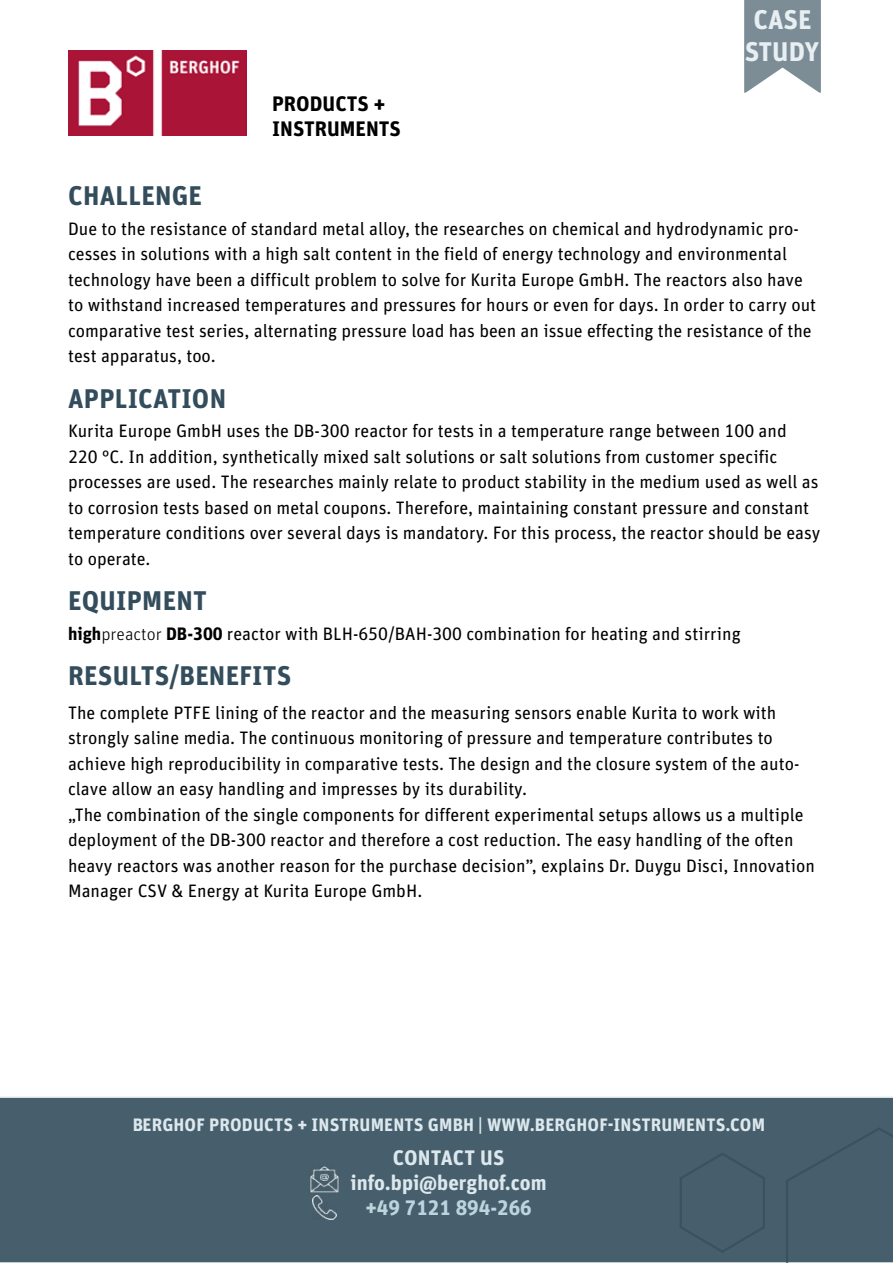
<style>
.page{position:relative;width:893px;height:1263px;background:#fff}
.page>*{position:absolute;margin:0;border:0;box-sizing:border-box;transform-origin:0 0}
.t1{font:700 27px "Unit Pro";letter-spacing:.01em;color:#334d5c}
.t2{font:700 27px/32.4px "Unit Pro";color:#e7edf0;text-align:center}
.t3{font:700 21px/25.2px "Unit Pro";color:#e7edf0;text-align:center}
.t4{font:700 21px/25.2px "Unit Pro";color:#000}
.t5{font:700 21px "Unit Pro";color:#d1dce2}
.t6{font:18px/25.5px "Unit Pro";color:#000}
.t7{font:700 18px "Unit Pro";letter-spacing:.01em;color:#e7edf0}
.s1{font-weight:700}
.s2{font-weight:300}
</style>
<div class="page">
<div style="left:0;top:1096px;width:893px;height:167px;background:#475f6c"></div>
<div style="left:678px;top:1151px;width:88px;height:103px;background:#475f6c"></div>
<div style="left:785px;top:1126px;width:108px;height:137px;background:#475f6c"></div>
<img style="left:312px;top:1196px;width:24px;height:24px">
<img style="left:68px;top:51px;width:179px;height:85px">
<svg style="left:744px;top:0;width:77px;height:93px;background:#8d9ba4"></svg>
<img style="left:309px;top:1165px;width:30px;height:30px">
<p class="t4" style="left:272px;top:90px;width:130px">PRODUCTS +<br>INSTRUMENTS</p>
<h1 class="t2" style="left:744px;top:2px;width:77px">CASE<br>STUDY</h1>
<h1 class="t1" style="left:68px;top:176px;width:135px">CHALLENGE</h1>
<p class="t6" style="left:68px;top:215px;width:750px">Due to the resistance of standard metal alloy, the researches on chemical and hydrodynamic pro&shy;cesses in solutions with a high salt content in the field of energy technology and environmental technology have been a difficult problem to solve for Kurita Europe GmbH. The reactors also have to withstand increased temperatures and pressures for hours or even for days. In order to carry out comparative test series, alternating pressure load has been an issue effecting the resistance of the test apparatus, too.</p>
<h1 class="t1" style="left:68px;top:378px;width:160px">APPLICATION</h1>
<p class="t6" style="left:68px;top:417px;width:754px">Kurita Europe GmbH uses the DB-300 reactor for tests in a temperature range between 100 and 220 °C. In addition, synthetically mixed salt solutions or salt solutions from customer specific processes are used. The researches mainly relate to product stability in the medium used as well as to corrosion tests based on metal coupons. Therefore, maintaining constant pressure and constant temperature conditions over several days is mandatory. For this process, the reactor should be easy to operate.</p>
<h1 class="t1" style="left:68px;top:581px;width:140px">EQUIPMENT</h1>
<p class="t6" style="left:68px;top:620px;width:674px"><span class="s1">high</span><span class="s2">preactor</span> <span class="s1">DB-300</span> reactor with BLH-650/BAH-300 combination for heating and stirring</p>
<h1 class="t1" style="left:68px;top:656px;width:225px">RESULTS/BENEFITS</h1>
<p class="t6" style="left:68px;top:699px;width:748px">The complete PTFE lining of the reactor and the measuring sensors enable Kurita to work with strongly saline media. The continuous monitoring of pressure and temperature contributes to achieve high reproducibility in comparative tests. The design and the closure system of the auto&shy;clave allow an easy handling and impresses by its durability.<br>„The combination of the single components for different experimental setups allows us a multiple deployment of the DB-300 reactor and therefore a cost reduction. The easy handling of the often heavy reactors was another reason for the purchase decision”, explains Dr. Duygu Disci, Innovation Manager CSV &amp; Energy at Kurita Europe GmbH.</p>
<p class="t7" style="left:132px;top:1112px;width:635px">BERGHOF PRODUCTS + INSTRUMENTS GMBH | WWW.BERGHOF-INSTRUMENTS.COM</p>
<p class="t3" style="left:351px;top:1144px;width:198px">CONTACT US info.bpi@berghof.com</p>
<p class="t5" style="left:365px;top:1193px;width:168px">+49 7121 894-266</p>
</div>
